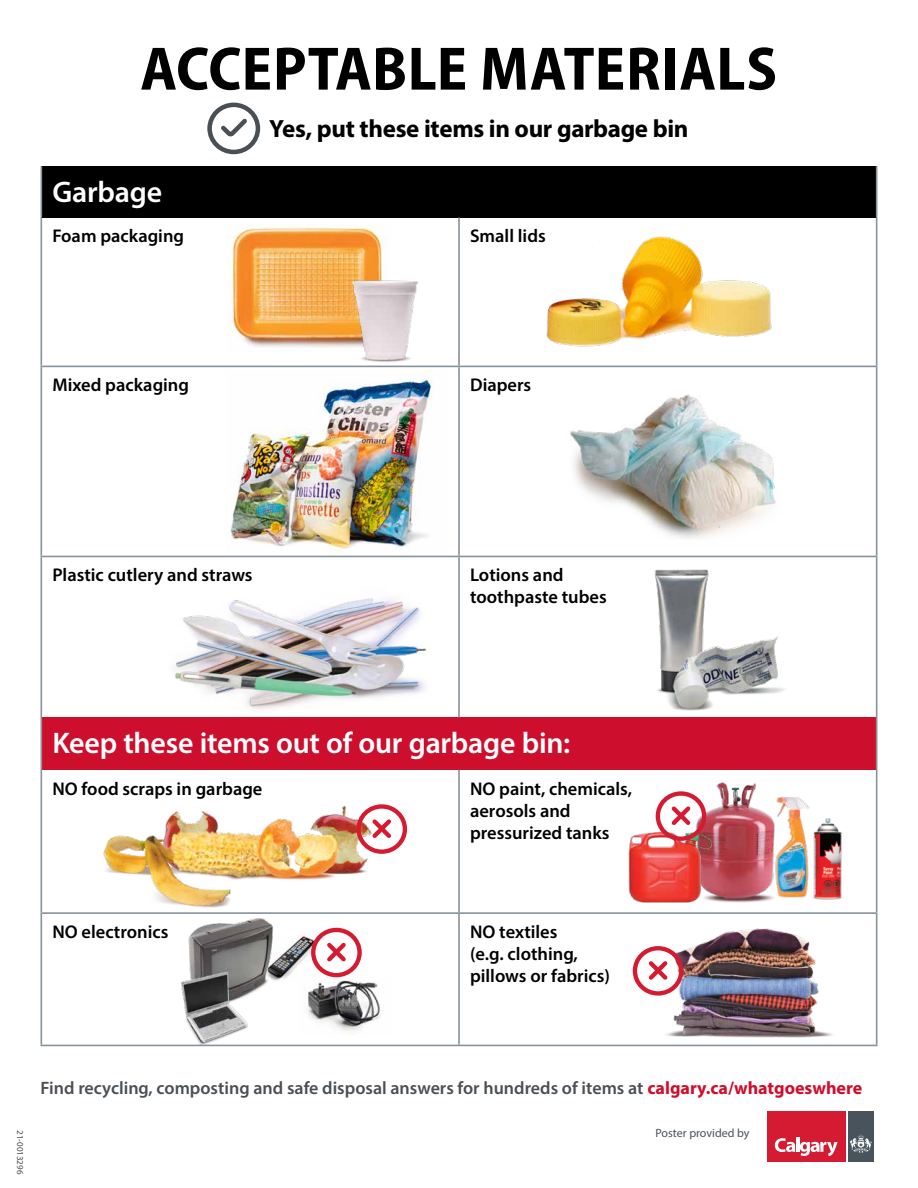
<style>
.page{position:relative;width:918px;height:1188px;background:#fff}
.page>*{position:absolute;margin:0;border:0;box-sizing:border-box;transform-origin:0 0}
.t1{font:700 semi-condensed 61.8px "Myriad Pro";letter-spacing:.005em;color:#000}
.t2{font:600 29.85px "Myriad Pro";letter-spacing:-.01em;color:#fff}
.t3{font:700 25.05px "Myriad Pro";letter-spacing:-.015em;color:#000}
.t4{font:600 18.45px/22px "Myriad Pro";color:#000}
.t5{font:600 18px "Myriad Pro";color:#4a4f54}
.t6{font:12px "Myriad Pro";color:#48535b}
.t7{font:9px "Myriad Pro";color:#4a4f54}
.s1{font-weight:700;color:#ce0e2d}
</style>
<div class="page">
<img style="left:308px;top:977px;width:72px;height:55px">
<div style="left:41px;top:166px;width:836px;height:51px;background:#000"></div>
<div style="left:41px;top:717px;width:836px;height:53px;background:#ce0e2d"></div>
<hr style="left:41px;top:166px;width:1px;height:51px;background:#88949b">
<hr style="left:876px;top:166px;width:1px;height:51px;background:#88949b">
<hr style="left:41px;top:217px;width:1px;height:149px;background:#88949b">
<hr style="left:458px;top:217px;width:2px;height:149px;background:#88949b">
<hr style="left:876px;top:217px;width:1px;height:149px;background:#88949b">
<hr style="left:40px;top:366px;width:419px;height:1px;background:#88949b">
<hr style="left:41px;top:367px;width:1px;height:189px;background:#88949b">
<hr style="left:459px;top:366px;width:419px;height:1px;background:#88949b">
<hr style="left:458px;top:367px;width:2px;height:189px;background:#88949b">
<hr style="left:876px;top:367px;width:1px;height:189px;background:#88949b">
<hr style="left:40px;top:556px;width:419px;height:1px;background:#88949b">
<hr style="left:41px;top:557px;width:1px;height:160px;background:#88949b">
<hr style="left:459px;top:556px;width:419px;height:1px;background:#88949b">
<hr style="left:458px;top:557px;width:2px;height:160px;background:#88949b">
<hr style="left:876px;top:557px;width:1px;height:160px;background:#88949b">
<hr style="left:41px;top:717px;width:1px;height:53px;background:#88949b">
<hr style="left:876px;top:717px;width:1px;height:53px;background:#88949b">
<hr style="left:41px;top:770px;width:1px;height:142px;background:#88949b">
<hr style="left:458px;top:770px;width:2px;height:142px;background:#88949b">
<hr style="left:876px;top:770px;width:1px;height:142px;background:#88949b">
<hr style="left:40px;top:912px;width:419px;height:2px;background:#88949b">
<hr style="left:41px;top:914px;width:1px;height:131px;background:#88949b">
<hr style="left:459px;top:912px;width:419px;height:2px;background:#88949b">
<hr style="left:458px;top:914px;width:2px;height:131px;background:#88949b">
<hr style="left:876px;top:914px;width:1px;height:131px;background:#88949b">
<hr style="left:40px;top:1045px;width:419px;height:1px;background:#88949b">
<hr style="left:459px;top:1045px;width:419px;height:1px;background:#88949b">
<div style="left:207px;top:103px;width:53px;height:51px;border:5px solid #4a4f54;border-radius:50%"></div>
<svg style="left:221px;top:115px;width:30px;height:22px"></svg>
<img style="left:654px;top:569px;width:131px;height:142px">
<img style="left:570px;top:394px;width:206px;height:144px">
<img style="left:228px;top:224px;width:157px;height:124px">
<img style="left:347px;top:274px;width:77px;height:94px">
<img style="left:175px;top:598px;width:252px;height:112px">
<img style="left:229px;top:371px;width:204px;height:181px">
<img style="left:546px;top:236px;width:226px;height:111px">
<img style="left:103px;top:806px;width:275px;height:102px">
<div style="left:356px;top:804px;width:51px;height:50px;border:4px solid #d51b32;border-radius:50%"></div>
<svg style="left:368px;top:815px;width:23px;height:27px"></svg>
<img style="left:661px;top:928px;width:172px;height:110px">
<img style="left:692px;top:782px;width:75px;height:121px">
<img style="left:628px;top:824px;width:84px;height:79px">
<img style="left:767px;top:797px;width:43px;height:104px">
<div style="left:656px;top:791px;width:50px;height:50px;border:4px solid #d51b32;border-radius:50%"></div>
<svg style="left:668px;top:802px;width:26px;height:27px"></svg>
<div style="left:633px;top:946px;width:50px;height:50px;border:4px solid #d51b32;border-radius:50%"></div>
<svg style="left:648px;top:957px;width:23px;height:27px"></svg>
<div style="left:767px;top:1111px;width:79px;height:51px;background:#d51b32"></div>
<div style="left:847px;top:1111px;width:27px;height:51px;background:#48535b"></div>
<svg style="left:775px;top:1138px;width:63px;height:18px"></svg>
<svg style="left:850px;top:1134px;width:22px;height:19px"></svg>
<img style="left:813px;top:818px;width:30px;height:82px">
<img style="left:277px;top:936px;width:41px;height:46px">
<img style="left:177px;top:918px;width:100px;height:129px">
<div style="left:311px;top:928px;width:51px;height:49px;border:4px solid #d51b32;border-radius:50%"></div>
<svg style="left:327px;top:942px;width:19px;height:20px"></svg>
<h1 class="t1" style="left:140px;top:29px;width:638px">ACCEPTABLE MATERIALS</h1>
<h3 class="t3" style="left:269px;top:112px;width:421px">Yes, put these items in our garbage bin</h3>
<h2 class="t2" style="left:52px;top:173px;width:111px">Garbage</h2>
<p class="t4" style="left:52px;top:225px;width:133px">Foam packaging</p>
<p class="t4" style="left:470px;top:225px;width:77px">Small lids</p>
<p class="t4" style="left:52px;top:374px;width:138px">Mixed packaging</p>
<p class="t4" style="left:470px;top:374px;width:63px">Diapers</p>
<p class="t4" style="left:52px;top:564px;width:202px">Plastic cutlery and straws</p>
<p class="t4" style="left:470px;top:564px;width:138px">Lotions and toothpaste tubes</p>
<h2 class="t2" style="left:52px;top:724px;width:519px">Keep these items out of our garbage bin:</h2>
<p class="t4" style="left:52px;top:777px;width:212px">NO food scraps in garbage</p>
<p class="t4" style="left:470px;top:777px;width:164px">NO paint, chemicals, aerosols and pressurized tanks</p>
<p class="t4" style="left:52px;top:920px;width:118px">NO electronics</p>
<p class="t4" style="left:470px;top:920px;width:141px">NO textiles<br>(e.g. clothing, pillows or fabrics)</p>
<p class="t7" style="left:26px;top:1130px;width:46px;rotate:90deg">21-0013296</p>
<p class="t5" style="left:40px;top:1076px;width:823px">Find recycling, composting and safe disposal answers for hundreds of items at <span class="s1">calgary.ca/whatgoeswhere</span></p>
<p class="t6" style="left:656px;top:1126px;width:96px">Poster provided by</p>
</div>
